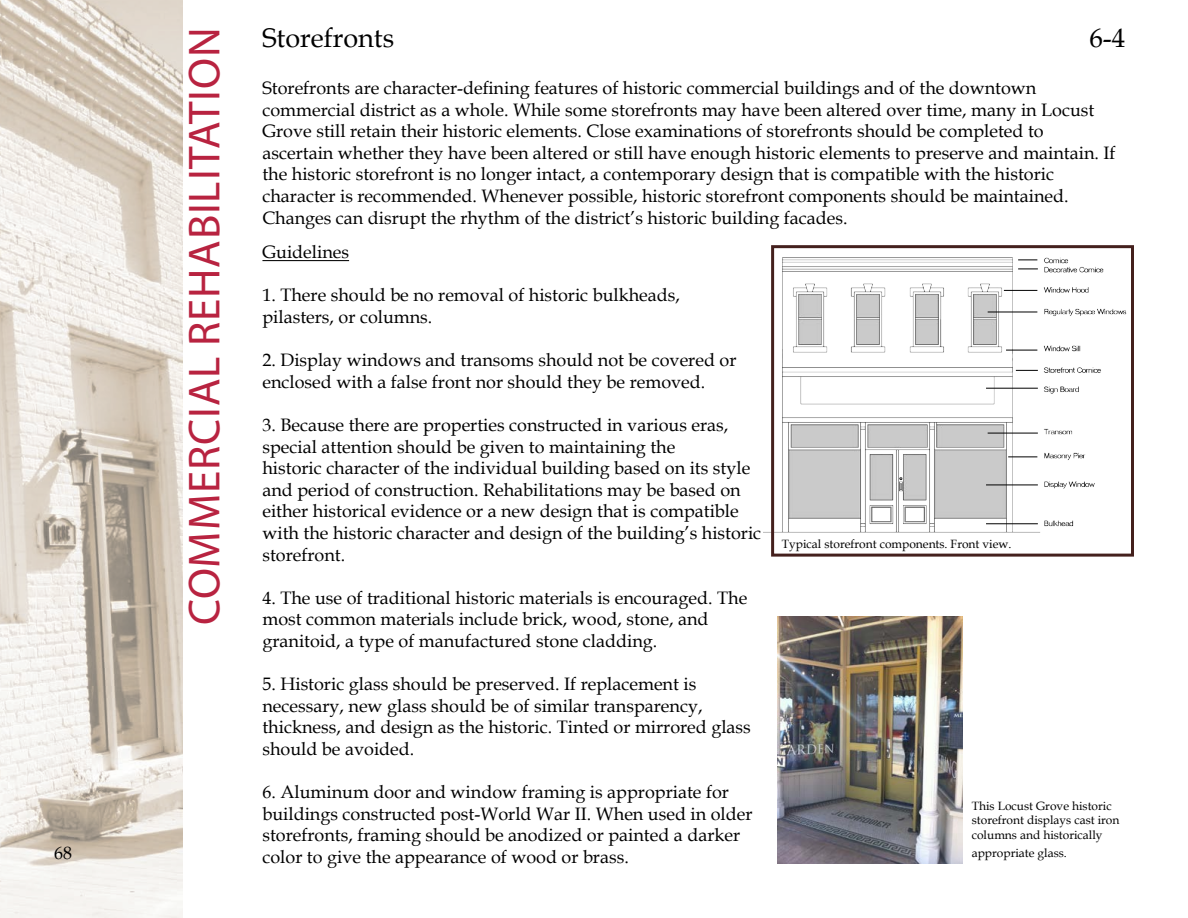
<style>
.page{position:relative;width:1188px;height:918px;background:#fff}
.page>*{position:absolute;margin:0;border:0;box-sizing:border-box;transform-origin:0 0}
.t1{font:45px "Myriad Pro";letter-spacing:.02em;color:#b82340}
.t2{font:27px "Book Antiqua";color:#000}
.t3{font:18px/21.6px "Book Antiqua";color:#000}
.t4{font:12px/14.4px "Book Antiqua";color:#000}
</style>
<div class="page">
<img style="left:0;top:0;width:183px;height:918px">
<img style="left:764px;top:257px;width:363px;height:276px">
<hr style="left:262px;top:260px;width:87px;height:1px;background:#000">
<img style="left:778px;top:616px;width:185px;height:248px">
<hr style="left:986px;top:523px;width:52px;height:1px;background:#000">
<hr style="left:986px;top:485px;width:52px;height:1px;background:#000">
<svg style="left:1008px;top:457px;width:29px;height:1px"></svg>
<hr style="left:988px;top:433px;width:50px;height:1px;background:#000">
<hr style="left:986px;top:388px;width:52px;height:1px;background:#000">
<svg style="left:1016px;top:370px;width:22px;height:1px"></svg>
<hr style="left:1006px;top:350px;width:31px;height:1px;background:#000">
<hr style="left:988px;top:312px;width:49px;height:1px;background:#000">
<hr style="left:1004px;top:290px;width:33px;height:1px;background:#000">
<svg style="left:1018px;top:269px;width:20px;height:1px"></svg>
<svg style="left:1018px;top:260px;width:19px;height:1px"></svg>
<div style="left:771px;top:245px;width:363px;height:312px;border:3px solid #44201d"></div>
<p class="t3" style="left:54px;top:841px;width:19px">68</p>
<h1 class="t1" style="left:177px;top:625px;width:600px;rotate:-90deg">COMMERCIAL REHABILITATION</h1>
<p class="t2" style="left:262px;top:19px;width:133px">Storefronts</p>
<p class="t2" style="left:1089px;top:19px;width:37px">6-4</p>
<p class="t3" style="left:262px;top:77px;width:776px">Storefronts are character-defining features of historic commercial buildings and of the downtown</p>
<p class="t3" style="left:262px;top:98px;width:833px">commercial district as a whole. While some storefronts may have been altered over time, many in Locust<br>Grove still retain their historic elements. Close examinations of storefronts should be completed to</p>
<p class="t3" style="left:262px;top:142px;width:855px">ascertain whether they have been altered or still have enough historic elements to preserve and maintain. If the historic storefront is no longer intact, a contemporary design that is compatible with the historic</p>
<p class="t3" style="left:262px;top:185px;width:808px">character is recommended. Whenever possible, historic storefront components should be maintained.<br>Changes can disrupt the rhythm of the district’s historic building facades.</p>
<p class="t3" style="left:262px;top:241px;width:88px">Guidelines</p>
<p class="t3" style="left:262px;top:284px;width:419px">1. There should be no removal of historic bulkheads,</p>
<p class="t3" style="left:262px;top:306px;width:172px">pilasters, or columns.</p>
<p class="t3" style="left:262px;top:349px;width:476px">2. Display windows and transoms should not be covered or enclosed with a false front nor should they be removed.</p>
<p class="t3" style="left:262px;top:414px;width:467px">3. Because there are properties constructed in various eras, special attention should be given to maintaining the</p>
<p class="t3" style="left:262px;top:457px;width:500px">historic character of the individual building based on its style and period of construction. Rehabilitations may be based on either historical evidence or a new design that is compatible with the historic character and design of the building’s historic storefront.</p>
<p class="t3" style="left:262px;top:587px;width:486px">4. The use of traditional historic materials is encouraged. The most common materials include brick, wood, stone, and</p>
<p class="t3" style="left:262px;top:630px;width:396px">granitoid, a type of manufactured stone cladding.</p>
<p class="t3" style="left:262px;top:673px;width:435px">5. Historic glass should be preserved. If replacement is</p>
<p class="t3" style="left:262px;top:695px;width:442px">necessary, new glass should be of similar transparency,</p>
<p class="t3" style="left:262px;top:716px;width:490px">thickness, and design as the historic. Tinted or mirrored glass should be avoided.</p>
<p class="t3" style="left:262px;top:781px;width:492px">6. Aluminum door and window framing is appropriate for buildings constructed post-World War II. When used in older storefronts, framing should be anodized or painted a darker color to give the appearance of wood or brass.</p>
<p class="t4" style="left:782px;top:536px;width:231px">Typical storefront components. Front view.</p>
<p class="t4" style="left:972px;top:799px;width:149px">This Locust Grove historic storefront displays cast iron</p>
<p class="t4" style="left:972px;top:826px;width:132px;line-height:18px">columns and historically appropriate glass.</p>
</div>
